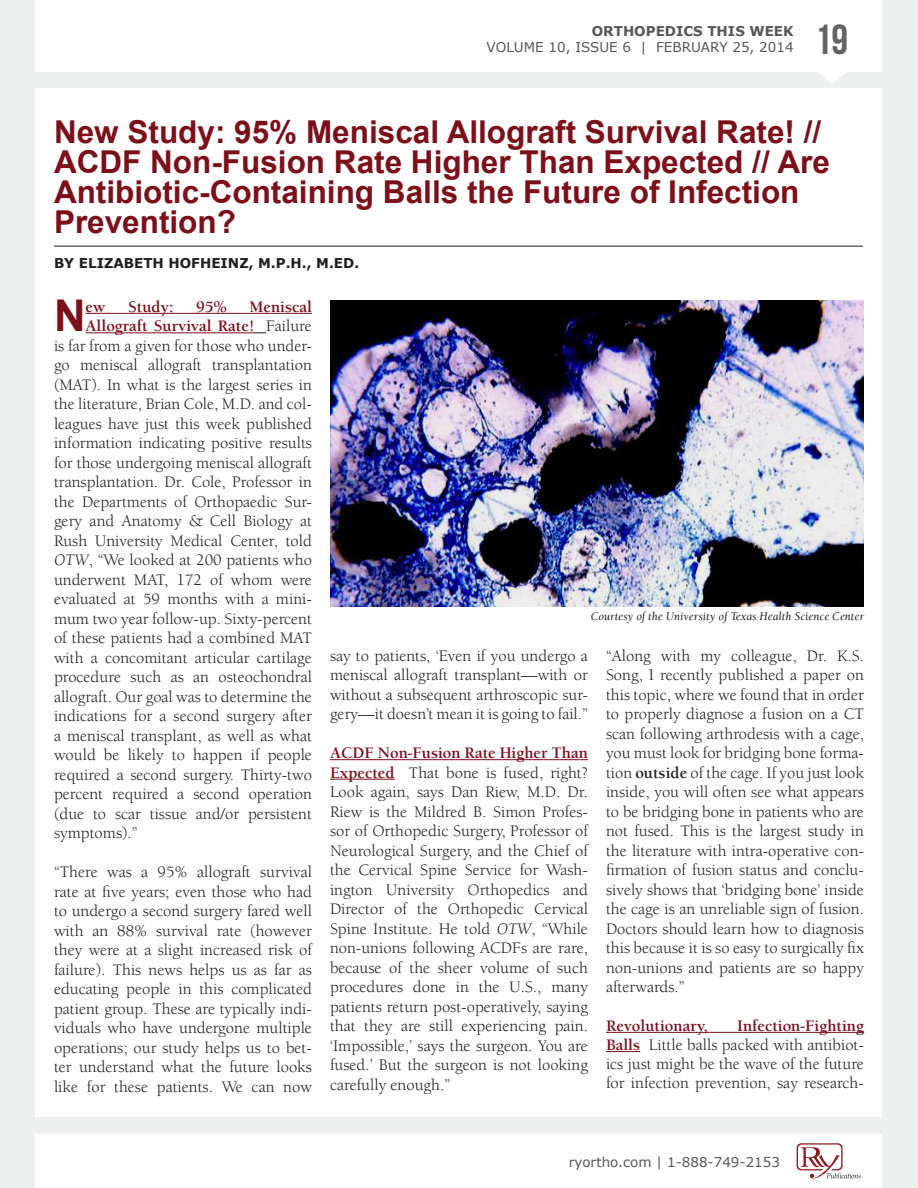
<style>
.page{position:relative;width:918px;height:1188px;background:#eeefef}
.page>*{position:absolute;margin:0;border:0;box-sizing:border-box;transform-origin:0 0}
.BODY_TEXT{font:700 43.8px "Arial";color:#7d0f1a}
.t1{font:42px "Bebas Neue";color:#636366}
.LARGE_title__FEATURE{font:700 31.5px/30px "Arial";color:#7d0f1a}
.BODY_TEXT-2{font:16.5px/19.5px "Berkeley Std";color:#231f20;text-align:justify}
.BODY_TEXT-3{font:700 16.5px "Berkeley Std";color:#7d0f1a}
.t2{font:13.5px "Verdana";color:#57585a}
.Authors_name{font:700 13.5px "Verdana";color:#231f20}
.t3{font:700 13.5px "Verdana";color:#57585a}
.Photo_CAPTIONS{font:italic 12px "Berkeley Std";color:#231f20}
.s1{font-weight:400;color:#231f20}
.s2{font-style:italic}
.s3{font-weight:700;color:#7d0f1a}
.s4{font-weight:700}
</style>
<div class="page">
<div style="left:36px;top:89px;width:846px;height:1028px;background:#fff"></div>
<div style="left:36px;top:0;width:846px;height:72px;background:#fff"></div>
<div style="left:36px;top:1134px;width:846px;height:54px;background:#fff"></div>
<svg style="left:818px;top:72px;width:28px;height:12px"></svg>
<svg style="left:797px;top:1143px;width:64px;height:36px"></svg>
<hr style="left:54px;top:246px;width:809px;height:1px;background:#231f20">
<hr style="left:86px;top:313px;width:226px;height:1px;background:#7d0f1a">
<hr style="left:86px;top:332px;width:168px;height:1px;background:#7d0f1a">
<svg style="left:254px;top:332px;width:12px;height:1px"></svg>
<hr style="left:330px;top:759px;width:258px;height:1px;background:#7d0f1a">
<hr style="left:330px;top:779px;width:65px;height:1px;background:#7d0f1a">
<hr style="left:606px;top:1032px;width:258px;height:1px;background:#7d0f1a">
<hr style="left:606px;top:1051px;width:34px;height:1px;background:#7d0f1a">
<img style="left:330px;top:300px;width:534px;height:306px">
<p class="t3" style="left:592px;top:21px;width:203px">ORTHOPEDICS THIS WEEK</p>
<p class="t2" style="left:487px;top:38px;width:309px">VOLUME 10, ISSUE 6 | FEBRUARY 25, 2014</p>
<h2 class="t1" style="left:815px;top:17px;width:35px">19</h2>
<p class="LARGE_title__FEATURE" style="left:54px;top:118px;width:777px">New Study: 95% Meniscal Allograft Survival Rate! // ACDF Non-Fusion Rate Higher Than Expected // Are Antibiotic-Containing Balls the Future of Infection Prevention?</p>
<p class="Authors_name" style="left:54px;top:253px;width:307px">BY ELIZABETH HOFHEINZ, M.P.H., M.ED.</p>
<p class="BODY_TEXT" style="left:54px;top:287px;width:33px">N</p>
<p class="BODY_TEXT-3" style="left:86px;top:298px;width:21px">ew</p>
<p class="BODY_TEXT-3" style="left:128px;top:298px;width:47px">Study:</p>
<p class="BODY_TEXT-3" style="left:196px;top:298px;width:32px">95%</p>
<p class="BODY_TEXT-3" style="left:249px;top:298px;width:64px">Meniscal</p>
<p class="BODY_TEXT-3" style="left:86px;top:317px;width:228px">Allograft Survival Rate! <span class="s1">Failure</span></p>
<p class="BODY_TEXT-2" style="left:54px;top:336px;width:260px">is far from a given for those who under-</p>
<p class="BODY_TEXT-2" style="left:54px;top:356px;width:260px">go meniscal allograft transplantation</p>
<p class="BODY_TEXT-2" style="left:54px;top:375px;width:259px">(MAT). In what is the largest series in</p>
<p class="BODY_TEXT-2" style="left:54px;top:395px;width:260px">the literature, Brian Cole, M.D. and col-</p>
<p class="BODY_TEXT-2" style="left:54px;top:414px;width:260px">leagues have just this week published</p>
<p class="BODY_TEXT-2" style="left:54px;top:434px;width:260px">information indicating positive results</p>
<p class="BODY_TEXT-2" style="left:54px;top:453px;width:259px">for those undergoing meniscal allograft</p>
<p class="BODY_TEXT-2" style="left:54px;top:473px;width:259px">transplantation. Dr. Cole, Professor in</p>
<p class="BODY_TEXT-2" style="left:54px;top:492px;width:260px">the Departments of Orthopaedic Sur-</p>
<p class="BODY_TEXT-2" style="left:54px;top:512px;width:259px">gery and Anatomy &amp; Cell Biology at</p>
<p class="BODY_TEXT-2" style="left:54px;top:531px;width:259px">Rush University Medical Center, told</p>
<p class="BODY_TEXT-2" style="left:54px;top:551px;width:260px"><span class="s2">OTW</span>, “We looked at 200 patients who</p>
<p class="BODY_TEXT-2" style="left:54px;top:570px;width:259px">underwent MAT, 172 of whom were</p>
<p class="BODY_TEXT-2" style="left:54px;top:590px;width:260px">evaluated at 59 months with a mini-</p>
<p class="BODY_TEXT-2" style="left:54px;top:609px;width:259px">mum two year follow-up. Sixty-percent</p>
<p class="BODY_TEXT-2" style="left:54px;top:629px;width:259px">of these patients had a combined MAT</p>
<p class="BODY_TEXT-2" style="left:54px;top:648px;width:259px">with a concomitant articular cartilage</p>
<p class="BODY_TEXT-2" style="left:54px;top:668px;width:260px">procedure such as an osteochondral</p>
<p class="BODY_TEXT-2" style="left:54px;top:687px;width:259px">allograft. Our goal was to determine the</p>
<p class="BODY_TEXT-2" style="left:54px;top:707px;width:260px">indications for a second surgery after</p>
<p class="BODY_TEXT-2" style="left:54px;top:726px;width:260px">a meniscal transplant, as well as what</p>
<p class="BODY_TEXT-2" style="left:54px;top:746px;width:260px">would be likely to happen if people</p>
<p class="BODY_TEXT-2" style="left:54px;top:765px;width:259px">required a second surgery. Thirty-two</p>
<p class="BODY_TEXT-2" style="left:54px;top:785px;width:259px">percent required a second operation</p>
<p class="BODY_TEXT-2" style="left:54px;top:804px;width:259px">(due to scar tissue and/or persistent</p>
<p class="BODY_TEXT-2" style="left:54px;top:824px;width:85px">symptoms).”</p>
<p class="BODY_TEXT-2" style="left:54px;top:863px;width:260px">“There was a 95% allograft survival rate at five years; even those who had to undergo a second surgery fared well with an 88% survival rate (however they were at a slight increased risk of failure). This news helps us as far as educating people in this complicated patient group. These are typically indi&shy;viduals who have undergone multiple operations; our study helps us to bet&shy;ter understand what the future looks like for these patients. We can now</p>
<p class="Photo_CAPTIONS" style="left:591px;top:610px;width:275px">Courtesy of the University of Texas Health Science Center</p>
<p class="BODY_TEXT-2" style="left:330px;top:646px;width:260px">say to patients, ‘Even if you undergo a meniscal allograft transplant—with or without a subsequent arthroscopic sur&shy;gery—it doesn’t mean it is going to fail.”</p>
<p class="BODY_TEXT-2" style="left:330px;top:743px;width:260px"><span class="s3">ACDF Non-Fusion Rate Higher Than Expected</span> That bone is fused, right?<br>Look again, says Dan Riew, M.D. Dr.<br>Riew is the Mildred B. Simon Profes&shy;sor of Orthopedic Surgery, Professor of Neurological Surgery, and the Chief of the Cervical Spine Service for Wash&shy;ington University Orthopedics and Director of the Orthopedic Cervical Spine Institute. He told <span class="s2">OTW</span>, “While non-unions following ACDFs are rare, because of the sheer volume of such procedures done in the U.S., many patients return post-operatively, saying that they are still experiencing pain. ‘Impossible,’ says the surgeon. You are fused.’ But the surgeon is not looking carefully enough.”</p>
<p class="BODY_TEXT-2" style="left:606px;top:646px;width:260px">“Along with my colleague, Dr. K.S.<br>Song, I recently published a paper on this topic, where we found that in order to properly diagnose a fusion on a CT scan following arthrodesis with a cage, you must look for bridging bone forma&shy;tion <span class="s4">outside</span> of the cage. If you just look inside, you will often see what appears to be bridging bone in patients who are not fused. This is the largest study in the literature with intra-operative con&shy;firmation of fusion status and conclu&shy;sively shows that ‘bridging bone’ inside the cage is an unreliable sign of fusion.<br>Doctors should learn how to diagnosis this because it is so easy to surgically fix non-unions and patients are so happy afterwards.”</p>
<p class="BODY_TEXT-3" style="left:606px;top:1017px;width:103px">Revolutionary,</p>
<p class="BODY_TEXT-2" style="left:606px;top:1016px;width:260px;text-indent:131px"><span class="s3">Infection-Fighting Balls</span> Little balls packed with antibiot&shy;ics just might be the wave of the future for infection prevention, say research-</p>
<p class="t2" style="left:569px;top:1153px;width:213px">ryortho.com | 1-888-749-2153</p>
</div>
